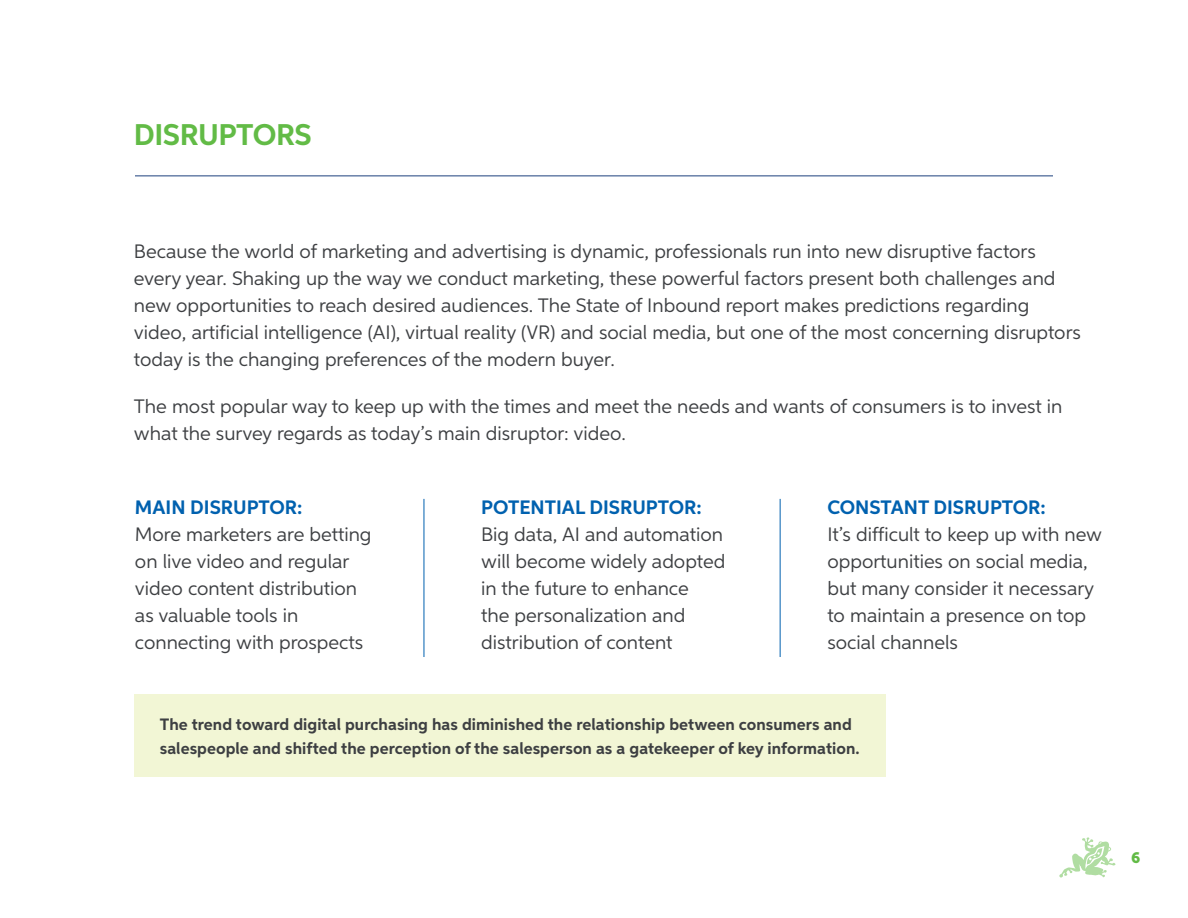
<style>
.page{position:relative;width:1188px;height:918px;background:#fff}
.page>*{position:absolute;margin:0;border:0;box-sizing:border-box;transform-origin:0 0}
.t1{font:700 30px "Aspira";letter-spacing:-.015em;color:#62bb46}
.t2{font:19.5px/27px "Aspira";color:#3d3f42}
.t3{font:700 19.5px "Aspira";color:#0061af}
.t4{font:700 16.5px/24px "Aspira";letter-spacing:.005em;color:#3d3f42}
.t5{font:15px "Museo Sans 900";color:#62bb46}
</style>
<div class="page">
<svg style="left:1059px;top:837px;width:57px;height:41px"></svg>
<hr style="left:135px;top:176px;width:918px;height:1px;background:#1d407d">
<div style="left:134px;top:694px;width:752px;height:83px;background:#f2f6d5"></div>
<hr style="left:424px;top:499px;width:1px;height:158px;background:#0061af">
<hr style="left:780px;top:499px;width:1px;height:158px;background:#0061af">
<h1 class="t1" style="left:134px;top:116px;width:179px">DISRUPTORS</h1>
<p class="t2" style="left:134px;top:238px;width:949px">Because the world of marketing and advertising is dynamic, professionals run into new disruptive factors every year. Shaking up the way we conduct marketing, these powerful factors present both challenges and new opportunities to reach desired audiences. The State of Inbound report makes predictions regarding video, artificial intelligence (AI), virtual reality (VR) and social media, but one of the most concerning disruptors today is the changing preferences of the modern buyer.</p>
<p class="t2" style="left:134px;top:393px;width:930px">The most popular way to keep up with the times and meet the needs and wants of consumers is to invest in what the survey regards as today’s main disruptor: video.</p>
<p class="t3" style="left:135px;top:495px;width:169px">MAIN DISRUPTOR:</p>
<p class="t2" style="left:135px;top:521px;width:238px">More marketers are betting on live video and regular video content distribution as valuable tools in connecting with prospects</p>
<p class="t3" style="left:481px;top:495px;width:222px">POTENTIAL DISRUPTOR:</p>
<p class="t2" style="left:481px;top:521px;width:246px">Big data, AI and automation will become widely adopted in the future to enhance<br>the personalization and distribution of content</p>
<p class="t3" style="left:827px;top:496px;width:220px">CONSTANT DISRUPTOR:</p>
<p class="t2" style="left:827px;top:521px;width:276px">It’s difficult to keep up with new opportunities on social media, but many consider it necessary to maintain a presence on top social channels</p>
<p class="t4" style="left:160px;top:712px;width:701px">The trend toward digital purchasing has diminished the relationship between consumers and salespeople and shifted the perception of the salesperson as a gatekeeper of key information.</p>
<p class="t5" style="left:1131px;top:849px;width:11px">6</p>
</div>
